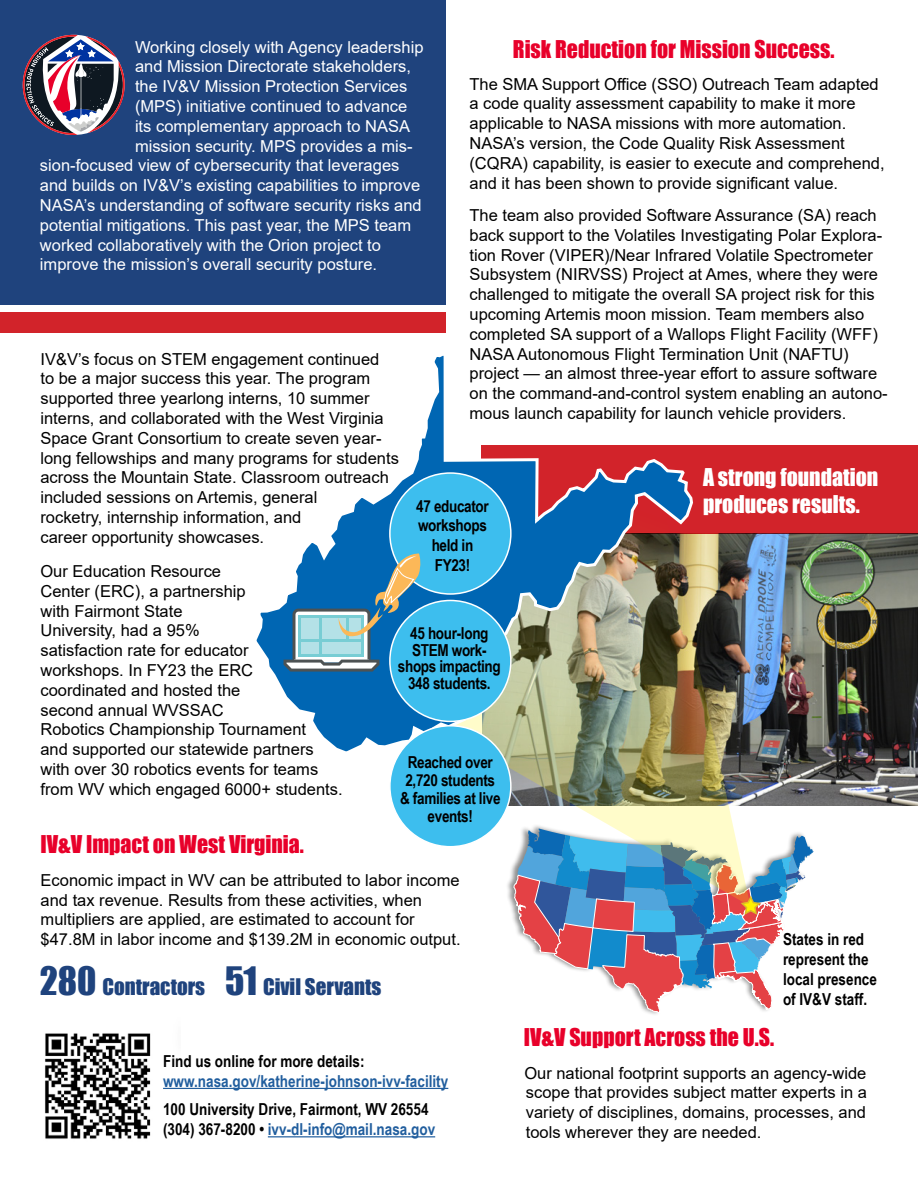
<style>
.page{position:relative;width:918px;height:1188px;background:#fff}
.page>*{position:absolute;margin:0;border:0;box-sizing:border-box;transform-origin:0 0}
.t1{font:22.5px "Impact";color:#e8002a}
.t2{font:22.5px/27px "Impact";color:#fff}
.t3{font:21px "Impact";color:#1f437d}
.t4{font:16.5px/19.8px "Arial";color:#000}
.t5{font:16.5px "Arial";color:#fff}
.t6{font:700 16.5px/19.8px "Arial Narrow";color:#000}
.t7{font:700 16.5px/19.8px "Arial Narrow";letter-spacing:-.02em;color:#000;text-align:center}
.t8{font:700 16.5px "Arial Narrow";color:#215e9e}
.s1{font-size:36px}
.s2{color:#215e9e}
</style>
<div class="page">
<div style="left:0;top:0;width:446px;height:305px;background:#1f437d"></div>
<img style="left:750px;top:534px;width:168px;height:272px">
<div style="left:481px;top:446px;width:437px;height:88px;background:#d2232a"></div>
<svg style="left:23px;top:35px;width:102px;height:100px"></svg>
<svg style="left:513px;top:832px;width:300px;height:181px"></svg>
<img style="left:503px;top:533px;width:247px;height:373px">
<svg style="left:256px;top:355px;width:439px;height:401px"></svg>
<div style="left:390px;top:473px;width:121px;height:121px;background:#3dbeee;border-radius:50%"></div>
<div style="left:389px;top:472px;width:123px;height:123px;border:2px solid #fff;border-radius:50%"></div>
<div style="left:390px;top:600px;width:121px;height:121px;background:#3dbeee;border-radius:50%"></div>
<div style="left:390px;top:726px;width:121px;height:121px;background:#3dbeee;border-radius:50%"></div>
<div style="left:389px;top:725px;width:123px;height:122px;border:2px solid #fff;border-radius:50%"></div>
<svg style="left:284px;top:553px;width:138px;height:119px"></svg>
<img style="left:45px;top:1033px;width:135px;height:106px">
<hr style="left:268px;top:1136px;width:167px;height:1px;background:#215e9e">
<hr style="left:163px;top:1088px;width:285px;height:1px;background:#215e9e">
<div style="left:0;top:312px;width:446px;height:21px;background:#d2232a"></div>
<h1 class="t1" style="left:513px;top:32px;width:323px">Risk Reduction for Mission Success.</h1>
<p class="t5" style="left:135px;top:35px;width:290px">Working closely with Agency leadership</p>
<p class="t5" style="left:135px;top:55px;width:278px">and Mission Directorate stakeholders,</p>
<p class="t5" style="left:135px;top:75px;width:274px">the IV&amp;V Mission Protection Services</p>
<p class="t5" style="left:135px;top:95px;width:274px">(MPS) initiative continued to advance</p>
<p class="t5" style="left:135px;top:115px;width:277px">its complementary approach to NASA</p>
<p class="t5" style="left:135px;top:134px;width:279px">mission security. MPS provides a mis-</p>
<p class="t5" style="left:40px;top:154px;width:361px">sion-focused view of cybersecurity that leverages</p>
<p class="t5" style="left:40px;top:174px;width:382px">and builds on IV&amp;V’s existing capabilities to improve</p>
<p class="t5" style="left:40px;top:194px;width:383px">NASA’s understanding of software security risks and</p>
<p class="t5" style="left:40px;top:214px;width:373px">potential mitigations. This past year, the MPS team</p>
<p class="t5" style="left:40px;top:233px;width:343px">worked collaboratively with the Orion project to</p>
<p class="t5" style="left:40px;top:253px;width:339px">improve the mission’s overall security posture.</p>
<p class="t4" style="left:470px;top:74px;width:417px">The SMA Support Office (SSO) Outreach Team adapted a code quality assessment capability to make it more applicable to NASA missions with more automation.<br>NASA’s version, the Code Quality Risk Assessment (CQRA) capability, is easier to execute and comprehend, and it has been shown to provide significant value.</p>
<p class="t4" style="left:470px;top:205px;width:420px">The team also provided Software Assurance (SA) reach back support to the Volatiles Investigating Polar Explora&shy;tion Rover (VIPER)/Near Infrared Volatile Spectrometer Subsystem (NIRVSS) Project at Ames, where they were challenged to mitigate the overall SA project risk for this upcoming Artemis moon mission. Team members also completed SA support of a Wallops Flight Facility (WFF)<br>NASA Autonomous Flight Termination Unit (NAFTU) project — an almost three-year effort to assure software on the command-and-control system enabling an autono&shy;mous launch capability for launch vehicle providers.</p>
<p class="t4" style="left:40px;top:349px;width:360px">IV&amp;V’s focus on STEM engagement continued<br>to be a major success this year. The program supported three yearlong interns, 10 summer interns, and collaborated with the West Virginia Space Grant Consortium to create seven year&shy;long fellowships and many programs for students across the Mountain State. Classroom outreach included sessions on Artemis, general<br>rocketry, internship information, and<br>career opportunity showcases.</p>
<p class="t4" style="left:40px;top:561px;width:304px">Our Education Resource<br>Center (ERC), a partnership<br>with Fairmont State<br>University, had a 95%<br>satisfaction rate for educator<br>workshops. In FY23 the ERC coordinated and hosted the<br>second annual WVSSAC<br>Robotics Championship Tournament<br>and supported our statewide partners with over 30 robotics events for teams from WV which engaged 6000+ students.</p>
<h1 class="t2" style="left:703px;top:464px;width:177px">A strong foundation produces results.</h1>
<p class="t7" style="left:416px;top:495px;width:74px">47 educator workshops held in<br>FY23!</p>
<p class="t7" style="left:398px;top:625px;width:104px;line-height:16.5px">45 hour-long<br>STEM work&shy;shops impacting<br>348 students.</p>
<p class="t7" style="left:400px;top:752px;width:102px;line-height:18px">Reached over<br>2,720 students &amp; families at live events!</p>
<h1 class="t1" style="left:41px;top:827px;width:265px">IV&amp;V Impact on West Virginia.</h1>
<p class="t4" style="left:41px;top:870px;width:422px">Economic impact in WV can be attributed to labor income and tax revenue. Results from these activities, when multipliers are applied, are estimated to account for $47.8M in labor income and $139.2M in economic output.</p>
<p class="t3" style="left:40px;top:971px;width:343px"><span class="s1">280</span> Contractors <span class="s1">51</span> Civil Servants</p>
<p class="t6" style="left:163px;top:1050px;width:203px">Find us online for more details:</p>
<p class="t8" style="left:163px;top:1068px;width:287px">www.nasa.gov/katherine-johnson-ivv-facility</p>
<p class="t6" style="left:163px;top:1099px;width:274px">100 University Drive, Fairmont, WV 26554 (304) 367-8200 • <span class="s2">ivv-dl-info@mail.nasa.gov</span></p>
<h1 class="t1" style="left:524px;top:1020px;width:252px">IV&amp;V Support Across the U.S.</h1>
<p class="t6" style="left:783px;top:929px;width:96px">States in red represent the local presence of IV&amp;V staff.</p>
<p class="t4" style="left:524px;top:1063px;width:344px;text-align:justify">Our national footprint supports an agency-wide scope that provides subject matter experts in a variety of disciplines, domains, processes, and tools wherever they are needed.</p>
</div>
